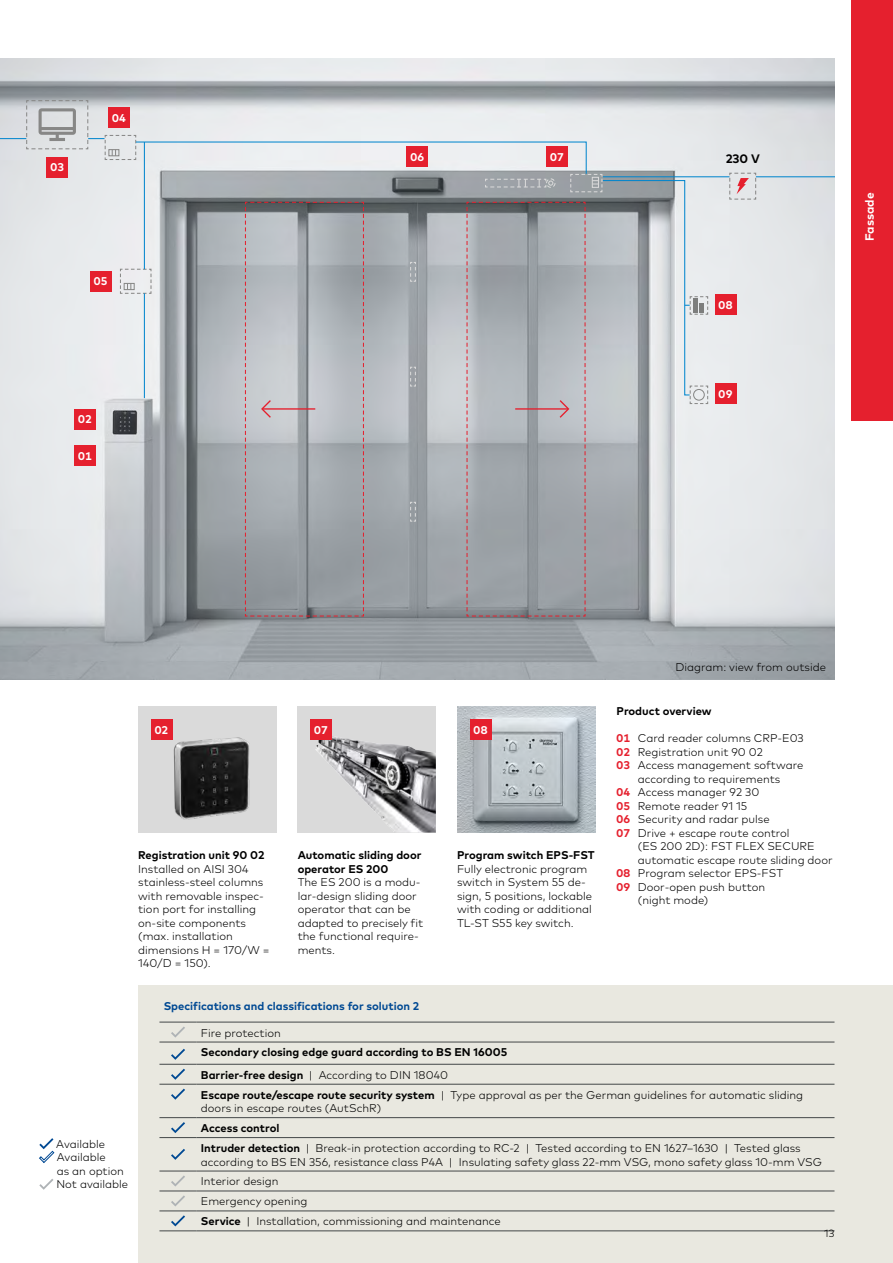
<style>
.page{position:relative;width:893px;height:1263px;background:#fff}
.page>*{position:absolute;margin:0;border:0;box-sizing:border-box;transform-origin:0 0}
.t1{font:700 12.3px "Mark Pro";color:#000}
.t2{font:700 12px "Mark Pro";color:#fff}
.t3{font:300 11.25px/13.5px "Mark Pro";color:#000}
.t4{font:700 11.25px/22.2px "Mark Pro";color:#000}
.t5{font:700 11.25px "Mark Pro";color:#004993}
.t6{font:700 11.25px "Mark Pro";letter-spacing:.01em;color:#fff}
.t7{font:300 10.5px "Mark Pro";color:#000}
.s1{font-weight:700;color:#e5202e}
.s2{font-weight:300}
.s3{font-weight:700}
</style>
<div class="page">
<img style="left:0;top:58px;width:834px;height:622px">
<svg style="left:729px;top:172px;width:28px;height:28px"></svg>
<hr style="left:603px;top:176px;width:126px;height:1px;background:#0085cd">
<hr style="left:756px;top:176px;width:78px;height:1px;background:#0085cd">
<svg style="left:0;top:100px;width:709px;height:517px;background:#babec2"></svg>
<img style="left:138px;top:706px;width:138px;height:126px">
<div style="left:298px;top:706px;width:138px;height:126px;background:#dadada"></div>
<img style="left:315px;top:736px;width:121px;height:96px">
<img style="left:457px;top:706px;width:138px;height:126px">
<div style="left:852px;top:0;width:41px;height:421px;background:#e5202e"></div>
<div style="left:138px;top:985px;width:755px;height:278px;background:#e9e8e0"></div>
<hr style="left:159px;top:1022px;width:38px;height:1px;background:#434748">
<hr style="left:159px;top:1042px;width:38px;height:1px;background:#434748">
<hr style="left:159px;top:1064px;width:38px;height:1px;background:#434748">
<hr style="left:159px;top:1084px;width:38px;height:1px;background:#434748">
<hr style="left:159px;top:1117px;width:38px;height:1px;background:#434748">
<hr style="left:159px;top:1137px;width:38px;height:1px;background:#434748">
<hr style="left:159px;top:1171px;width:38px;height:1px;background:#434748">
<hr style="left:159px;top:1191px;width:38px;height:1px;background:#434748">
<hr style="left:197px;top:1022px;width:637px;height:1px;background:#434748">
<hr style="left:197px;top:1042px;width:637px;height:1px;background:#434748">
<hr style="left:197px;top:1064px;width:637px;height:1px;background:#434748">
<hr style="left:197px;top:1084px;width:637px;height:1px;background:#434748">
<hr style="left:197px;top:1117px;width:637px;height:1px;background:#434748">
<hr style="left:197px;top:1137px;width:637px;height:1px;background:#434748">
<hr style="left:197px;top:1171px;width:637px;height:1px;background:#434748">
<hr style="left:197px;top:1191px;width:637px;height:1px;background:#434748">
<hr style="left:159px;top:1211px;width:38px;height:1px;background:#434748">
<hr style="left:197px;top:1211px;width:637px;height:1px;background:#434748">
<hr style="left:159px;top:1230px;width:38px;height:1px;background:#434748">
<hr style="left:197px;top:1230px;width:637px;height:1px;background:#434748">
<svg style="left:171px;top:1026px;width:14px;height:11px"></svg>
<svg style="left:171px;top:1049px;width:14px;height:11px"></svg>
<svg style="left:171px;top:1069px;width:14px;height:11px"></svg>
<svg style="left:171px;top:1088px;width:14px;height:12px"></svg>
<svg style="left:171px;top:1122px;width:14px;height:11px"></svg>
<svg style="left:171px;top:1149px;width:14px;height:11px"></svg>
<svg style="left:171px;top:1175px;width:14px;height:11px"></svg>
<svg style="left:171px;top:1195px;width:14px;height:11px"></svg>
<svg style="left:171px;top:1215px;width:14px;height:11px"></svg>
<div style="left:151px;top:719px;width:21px;height:21px;background:#e5202e"></div>
<div style="left:310px;top:719px;width:22px;height:21px;background:#e5202e"></div>
<div style="left:470px;top:719px;width:21px;height:21px;background:#e5202e"></div>
<div style="left:74px;top:445px;width:22px;height:21px;background:#e5202e"></div>
<div style="left:715px;top:383px;width:21px;height:21px;background:#e5202e"></div>
<div style="left:715px;top:294px;width:21px;height:21px;background:#e5202e"></div>
<div style="left:47px;top:157px;width:21px;height:21px;background:#e5202e"></div>
<div style="left:108px;top:107px;width:22px;height:21px;background:#e5202e"></div>
<div style="left:90px;top:271px;width:21px;height:21px;background:#e5202e"></div>
<div style="left:407px;top:146px;width:21px;height:21px;background:#e5202e"></div>
<div style="left:546px;top:146px;width:22px;height:21px;background:#e5202e"></div>
<div style="left:74px;top:409px;width:22px;height:21px;background:#e5202e"></div>
<svg style="left:39px;top:1138px;width:15px;height:25px"></svg>
<svg style="left:39px;top:1179px;width:14px;height:11px"></svg>
<p class="t6" style="left:51px;top:159px;width:15px">03</p>
<p class="t6" style="left:112px;top:109px;width:15px">04</p>
<p class="t6" style="left:94px;top:273px;width:15px">05</p>
<p class="t6" style="left:78px;top:411px;width:15px">02</p>
<p class="t6" style="left:78px;top:447px;width:15px">01</p>
<p class="t6" style="left:410px;top:148px;width:15px">06</p>
<p class="t6" style="left:550px;top:148px;width:15px">07</p>
<p class="t1" style="left:726px;top:149px;width:36px">230 V</p>
<p class="t6" style="left:719px;top:296px;width:15px">08</p>
<p class="t6" style="left:719px;top:385px;width:15px">09</p>
<p class="t2" style="left:861px;top:241px;width:50px;rotate:-90deg">Fassade</p>
<p class="t3" style="left:676px;top:659px;width:152px">Diagram: view from outside</p>
<p class="t6" style="left:155px;top:721px;width:15px">02</p>
<p class="t6" style="left:314px;top:721px;width:15px">07</p>
<p class="t6" style="left:474px;top:721px;width:15px">08</p>
<p class="t4" style="left:138px;top:843px;width:128px">Registration unit 90 02</p>
<p class="t3" style="left:138px;top:861px;width:133px">Installed on AISI 304 stainless-steel columns with removable inspec&shy;tion port for installing on-site components (max. installation dimensions H = 170/W =<br>140/D = 150).</p>
<p class="t4" style="left:298px;top:848px;width:125px;line-height:13.5px">Automatic sliding door operator ES 200</p>
<p class="t3" style="left:298px;top:875px;width:127px">The ES 200 is a modu&shy;lar-design sliding door operator that can be adapted to precisely fit the functional require&shy;ments.</p>
<p class="t4" style="left:457px;top:843px;width:139px">Program switch EPS-FST</p>
<p class="t3" style="left:457px;top:861px;width:137px">Fully electronic program switch in System 55 de&shy;sign, 5 positions, lockable with coding or additional<br>TL-ST S55 key switch.</p>
<p class="t4" style="left:617px;top:699px;width:97px">Product overview</p>
<p class="t3" style="left:617px;top:731px;width:189px"><span class="s1">01</span> Card reader columns CRP-E03</p>
<p class="t3" style="left:617px;top:744px;width:148px"><span class="s1">02</span> Registration unit 90 02</p>
<p class="t3" style="left:617px;top:758px;width:188px"><span class="s1">03</span> Access management software</p>
<p class="t3" style="left:638px;top:771px;width:144px">according to requirements</p>
<p class="t3" style="left:617px;top:785px;width:144px"><span class="s1">04</span> Access manager 92 30</p>
<p class="t3" style="left:617px;top:798px;width:132px"><span class="s1">05</span> Remote reader 91 15</p>
<p class="t3" style="left:617px;top:812px;width:155px"><span class="s1">06</span> Security and radar pulse</p>
<p class="t3" style="left:617px;top:825px;width:174px"><span class="s1">07</span> Drive + escape route control</p>
<p class="t3" style="left:638px;top:839px;width:178px">(ES 200 2D): FST FLEX SECURE</p>
<p class="t3" style="left:638px;top:852px;width:196px">automatic escape route sliding door</p>
<p class="t3" style="left:617px;top:866px;width:168px"><span class="s1">08</span> Program selector EPS-FST</p>
<p class="t3" style="left:617px;top:879px;width:150px"><span class="s1">09</span> Door-open push button</p>
<p class="t3" style="left:638px;top:893px;width:72px">(night mode)</p>
<p class="t3" style="left:56px;top:1136px;width:73px">Available<br>Available<br>as an option<br>Not available</p>
<p class="t5" style="left:164px;top:998px;width:257px">Specifications and classifications for solution 2</p>
<p class="t3" style="left:201px;top:1025px;width:81px">Fire protection</p>
<p class="t4" style="left:201px;top:1040px;width:308px">Secondary closing edge guard according to BS EN 16005<br>Barrier-free design <span class="s2">| According to DIN 18040</span></p>
<p class="t3" style="left:201px;top:1087px;width:604px"><span class="s3">Escape route/escape route security system</span> | Type approval as per the German guidelines for automatic sliding doors in escape routes (AutSchR)</p>
<p class="t3" style="left:201px;top:1117px;width:601px;line-height:20px"><span class="s3">Access control<br>Intruder detection</span> | Break-in protection according to RC-2 | Tested according to EN 1627–1630 | Tested glass</p>
<p class="t3" style="left:201px;top:1151px;width:622px;line-height:20px">according to BS EN 356, resistance class P4A | Insulating safety glass 22-mm VSG, mono safety glass 10-mm VSG Interior design<br>Emergency opening<br><span class="s3">Service</span> | Installation, commissioning and maintenance</p>
<p class="t7" style="left:824px;top:1225px;width:12px">13</p>
</div>
